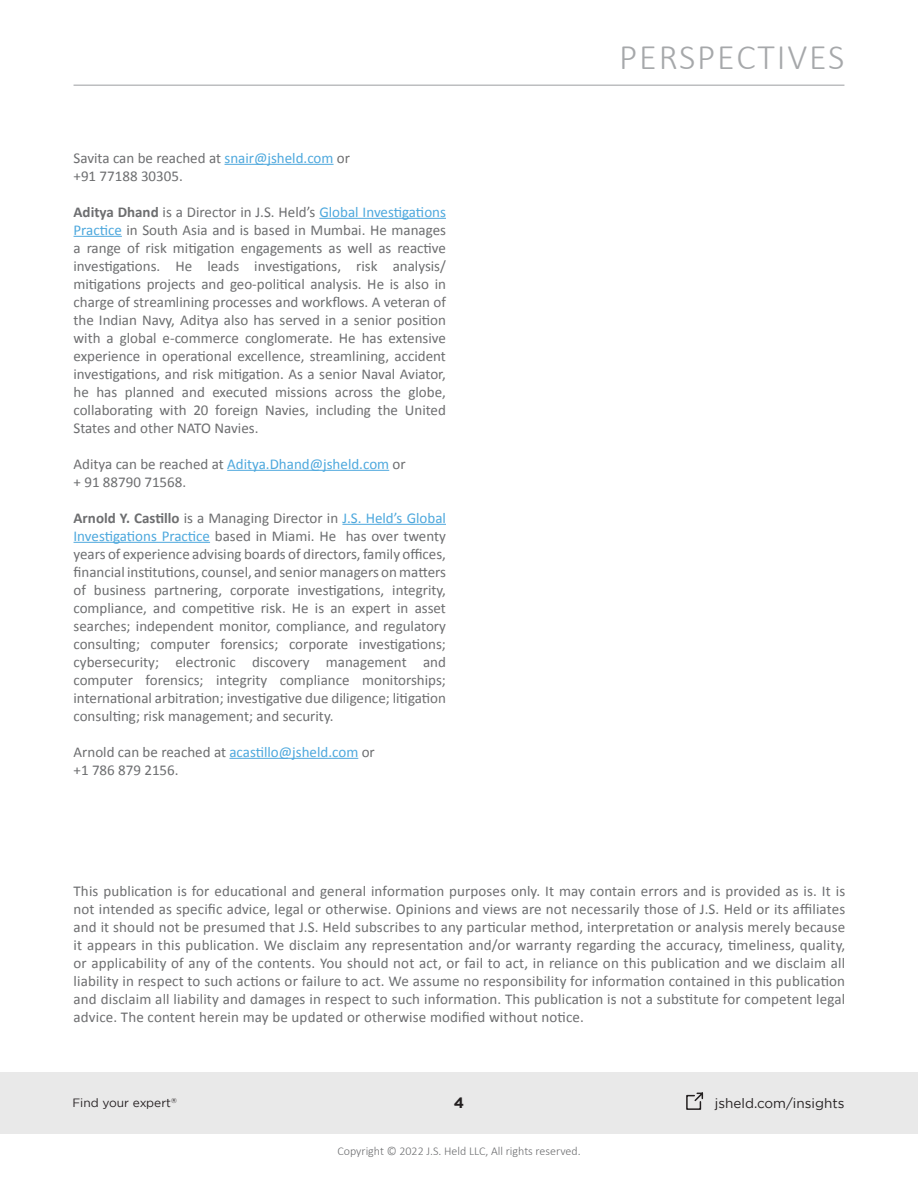
<style>
.page{position:relative;width:918px;height:1188px;background:#fff}
.page>*{position:absolute;margin:0;border:0;box-sizing:border-box;transform-origin:0 0}
.t1{font:300 36px "Calibri";letter-spacing:.05em;color:#a6a8aa}
.Text_Styles{font:15px/18px "Calibri";color:#6d6e70;text-align:justify}
.Text_Styles-2{font:15px "Calibri";color:#4da8dd}
.t2{font:700 15px "Gotham";color:#231f20}
.t3{font:13.5px "Gotham";color:#231f20}
.t4{font:300 12px "Calibri";color:#6d6e70}
.t5{font:12px "Gotham";color:#241f21}
.t6{font:7.05px "Gotham";color:#241f21}
.s1{color:#4da8dd}
.s2{font-weight:700}
.s3{color:#6d6e70}
</style>
<div class="page">
<div style="left:0;top:1072px;width:918px;height:62px;background:#e9e9e9"></div>
<hr style="left:74px;top:85px;width:770px;height:1px;background:#a6a8ab">
<svg style="left:686px;top:1092px;width:18px;height:18px"></svg>
<hr style="left:225px;top:164px;width:109px;height:1px;background:#4da8dd">
<hr style="left:319px;top:218px;width:127px;height:1px;background:#4da8dd">
<hr style="left:74px;top:236px;width:48px;height:1px;background:#4da8dd">
<hr style="left:227px;top:470px;width:162px;height:1px;background:#4da8dd">
<hr style="left:342px;top:524px;width:104px;height:1px;background:#4da8dd">
<hr style="left:74px;top:542px;width:136px;height:1px;background:#4da8dd">
<hr style="left:229px;top:758px;width:129px;height:1px;background:#4da8dd">
<p class="Text_Styles" style="left:74px;top:148px;width:278px">Savita can be reached at <span class="s1">snair@jsheld.com</span> or</p>
<p class="Text_Styles" style="left:74px;top:166px;width:111px">+91 77188 30305.</p>
<p class="Text_Styles" style="left:74px;top:202px;width:374px"><span class="s2">Aditya Dhand</span> is a Director in J.S. Held’s <span class="s1">Global Investigations Practice</span> in South Asia and is based in Mumbai. He manages a range of risk mitigation engagements as well as reactive investigations. He leads investigations, risk analysis/ mitigations projects and geo-political analysis. He is also in charge of streamlining processes and workflows. A veteran of the Indian Navy, Aditya also has served in a senior position with a global e-commerce conglomerate. He has extensive experience in operational excellence, streamlining, accident investigations, and risk mitigation. As a senior Naval Aviator, he has planned and executed missions across the globe, collaborating with 20 foreign Navies, including the United States and other NATO Navies.</p>
<p class="Text_Styles-2" style="left:74px;top:454px;width:334px"><span class="s3">Aditya can be reached at</span> Aditya.Dhand@jsheld.com <span class="s3">or</span></p>
<p class="Text_Styles" style="left:74px;top:472px;width:114px">+ 91 88790 71568.</p>
<p class="Text_Styles" style="left:74px;top:508px;width:374px"><span class="s2">Arnold Y. Castillo</span> is a Managing Director in <span class="s1">J.S. Held’s Global Investigations Practice</span> based in Miami. He has over twenty years of experience advising boards of directors, family offices, financial institutions, counsel, and senior managers on matters of business partnering, corporate investigations, integrity, compliance, and competitive risk. He is an expert in asset searches; independent monitor, compliance, and regulatory consulting; computer forensics; corporate investigations; cybersecurity; electronic discovery management and computer forensics; integrity compliance monitorships; international arbitration; investigative due diligence; litigation consulting; risk management; and security.</p>
<p class="Text_Styles" style="left:74px;top:742px;width:303px">Arnold can be reached at <span class="s1">acastillo@jsheld.com</span> or</p>
<p class="Text_Styles" style="left:74px;top:760px;width:107px">+1 786 879 2156.</p>
<h1 class="t1" style="left:619px;top:35px;width:227px">PERSPECTIVES</h1>
<p class="Text_Styles" style="left:74px;top:881px;width:773px">This publication is for educational and general information purposes only. It may contain errors and is provided as is. It is not intended as specific advice, legal or otherwise. Opinions and views are not necessarily those of J.S. Held or its affiliates and it should not be presumed that J.S. Held subscribes to any particular method, interpretation or analysis merely because it appears in this publication. We disclaim any representation and/or warranty regarding the accuracy, timeliness, quality, or applicability of any of the contents. You should not act, or fail to act, in reliance on this publication and we disclaim all liability in respect to such actions or failure to act. We assume no responsibility for information contained in this publication and disclaim all liability and damages in respect to such information. This publication is not a substitute for competent legal advice. The content herein may be updated or otherwise modified without notice.</p>
<p class="t5" style="left:72px;top:1096px;width:100px">Find your expert</p>
<p class="t2" style="left:454px;top:1093px;width:12px">4</p>
<p class="t3" style="left:715px;top:1095px;width:131px">jsheld.com/insights</p>
<p class="t6" style="left:171px;top:1096px;width:7px">®</p>
<p class="t4" style="left:337px;top:1144px;width:245px">Copyright © 2022 J.S. Held LLC, All rights reserved.</p>
</div>
